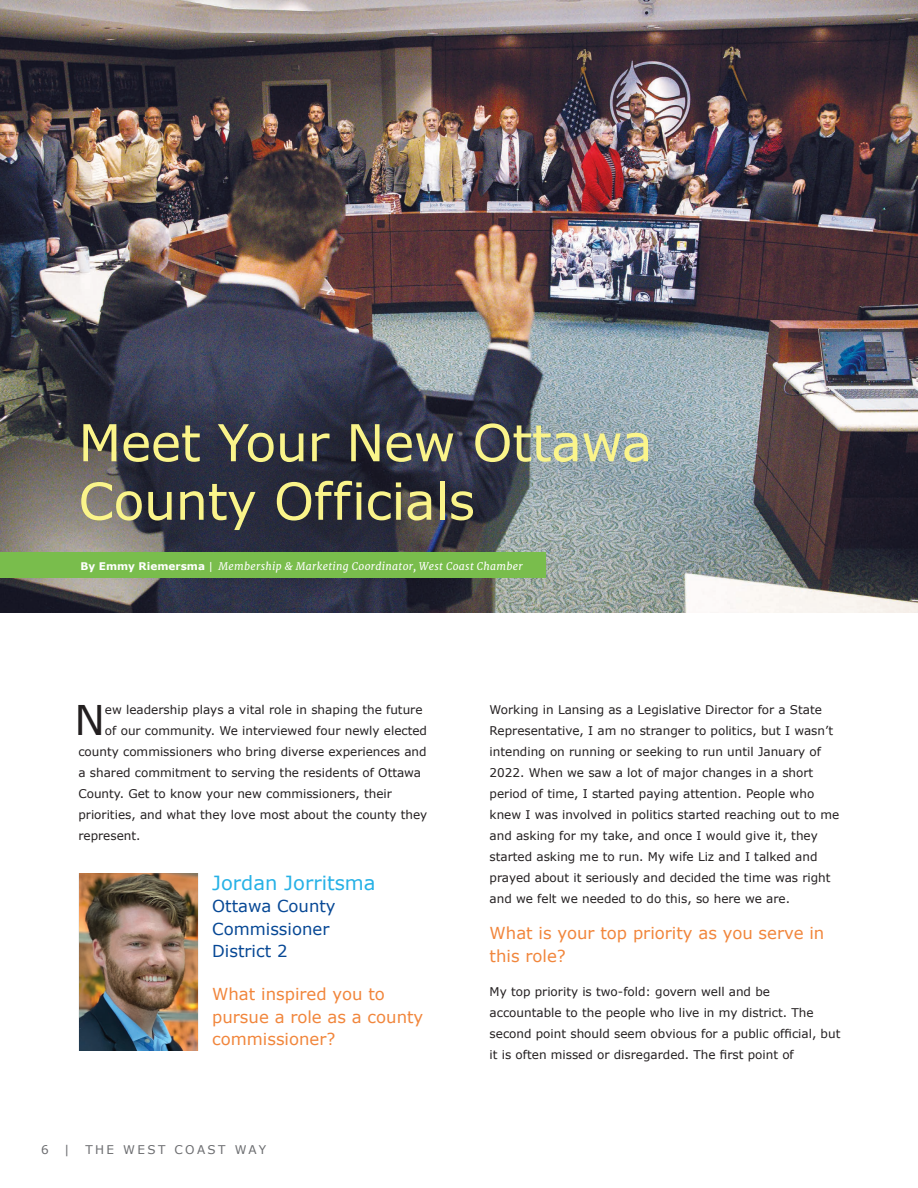
<style>
.page{position:relative;width:918px;height:1188px;background:#fff}
.page>*{position:absolute;margin:0;border:0;box-sizing:border-box;transform-origin:0 0}
.t1{font:51px/58.5px "Verdana";letter-spacing:-.01em;color:#faf48a}
.t2{font:40.95px "Verdana";color:#231f20}
.t3{font:19.5px "Verdana";color:#26b1e6}
.t4{font:16.5px/22.5px "Verdana";color:#f1863c}
.t5{font:16.5px/22.5px "Verdana";color:#074895}
.t6{font:12px/21px "Verdana";color:#231f20}
.t7{font:12px "Verdana";letter-spacing:.2em;color:#6c6d70}
.t8{font:italic 10.5px "Merriweather";letter-spacing:.03em;color:#fff}
.s1{font-family:"Verdana";font-weight:700;font-style:normal}
.s2{font-family:"Verdana";font-style:normal}
</style>
<div class="page">
<img style="left:0;top:0;width:918px;height:612px">
<svg style="left:78px;top:873px;width:121px;height:177px"></svg>
<img style="left:80px;top:873px;width:118px;height:177px">
<div style="left:9px;top:352px;width:711px;height:247px;background:#231f20;opacity:.17"></div>
<div style="left:0;top:552px;width:546px;height:26px;background:#79bd4c"></div>
<h1 class="t1" style="left:78px;top:414px;width:576px">Meet Your New Ottawa<br>County Officials</h1>
<p class="t8" style="left:80px;top:559px;width:444px"><span class="s1">By Emmy Riemersma</span> <span class="s2">|</span> Membership &amp; Marketing Coordinator, West Coast Chamber</p>
<h2 class="t2" style="left:74px;top:694px;width:32px">N</h2>
<p class="t6" style="left:105px;top:700px;width:319px">ew leadership plays a vital role in shaping the future</p>
<p class="t6" style="left:105px;top:721px;width:324px">of our community. We interviewed four newly elected</p>
<p class="t6" style="left:78px;top:742px;width:350px">county commissioners who bring diverse experiences and</p>
<p class="t6" style="left:78px;top:763px;width:344px">a shared commitment to serving the residents of Ottawa</p>
<p class="t6" style="left:78px;top:784px;width:315px">County. Get to know your new commissioners, their</p>
<p class="t6" style="left:78px;top:805px;width:350px">priorities, and what they love most about the county they</p>
<p class="t6" style="left:78px;top:826px;width:64px">represent.</p>
<h3 class="t3" style="left:212px;top:870px;width:165px">Jordan Jorritsma</h3>
<h3 class="t5" style="left:212px;top:895px;width:125px">Ottawa County<br>Commissioner<br>District 2</h3>
<h3 class="t4" style="left:212px;top:983px;width:213px">What inspired you to pursue a role as a county commissioner?</h3>
<p class="t7" style="left:41px;top:1142px;width:9px">6</p>
<p class="t7" style="left:64px;top:1142px;width:7px">|</p>
<p class="t7" style="left:85px;top:1142px;width:182px">THE WEST COAST WAY</p>
<p class="t6" style="left:490px;top:700px;width:351px">Working in Lansing as a Legislative Director for a State Representative, I am no stranger to politics, but I wasn’t intending on running or seeking to run until January of 2022. When we saw a lot of major changes in a short period of time, I started paying attention. People who knew I was involved in politics started reaching out to me and asking for my take, and once I would give it, they started asking me to run. My wife Liz and I talked and prayed about it seriously and decided the time was right and we felt we needed to do this, so here we are.</p>
<h3 class="t4" style="left:490px;top:922px;width:336px">What is your top priority as you serve in this role?</h3>
<p class="t6" style="left:490px;top:982px;width:352px">My top priority is two-fold: govern well and be accountable to the people who live in my district. The second point should seem obvious for a public official, but it is often missed or disregarded. The first point of</p>
</div>
